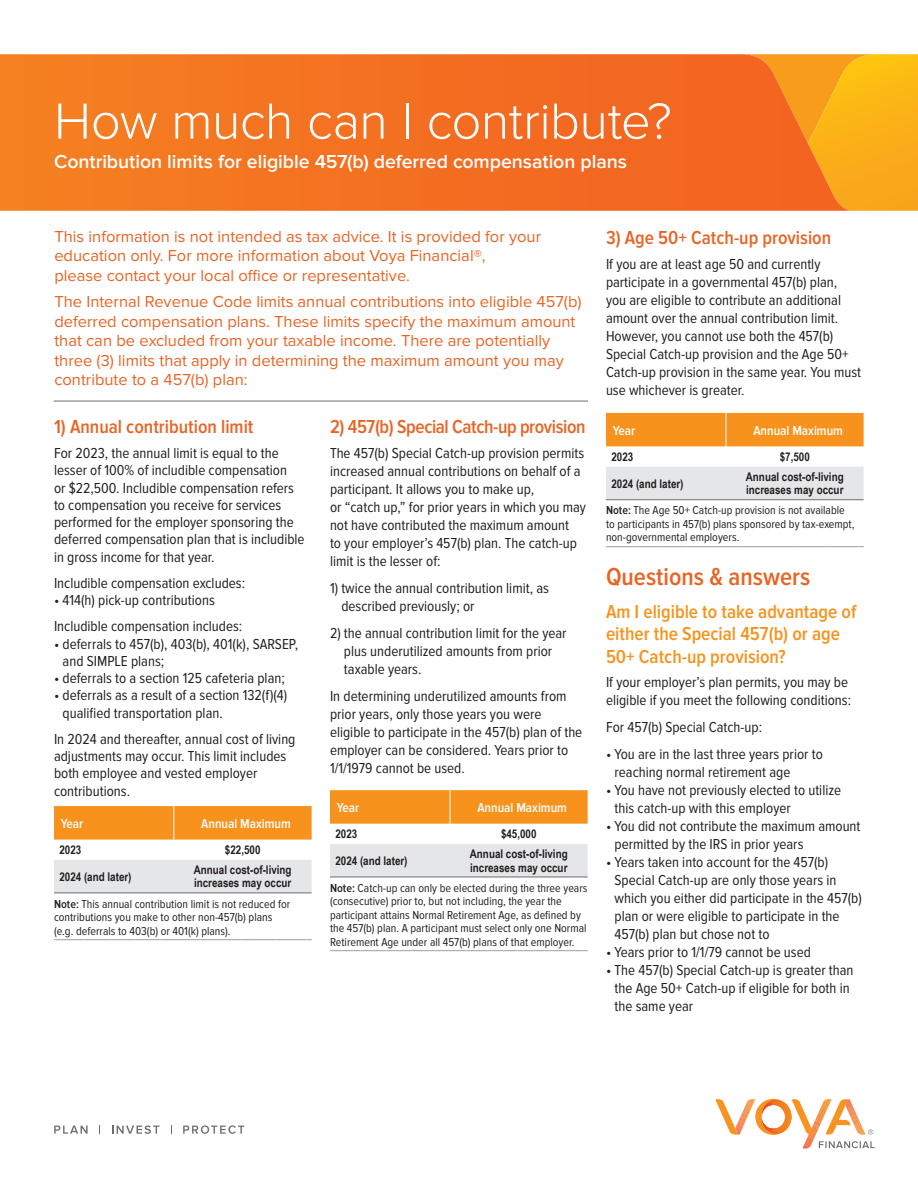
<style>
.page{position:relative;width:918px;height:1188px;background:#fff}
.page>*{position:absolute;margin:0;border:0;box-sizing:border-box;transform-origin:0 0}
.V-Title_K_O{font:300 52.5px "Proxima Nova";letter-spacing:-.01em;color:#fff}
.V-Subhead_Text{font:600 25.5px "Proxima Nova Cond";color:#e86424}
.V-Subhead_Text-2{font:600 19.5px/22.5px "Proxima Nova Cond";color:#f7931d}
.V-Subtitle_K_O{font:600 19.5px "Proxima Nova";color:#fff}
.V-Subhead_Text-3{font:600 19.5px "Proxima Nova Cond";color:#e86424}
.V-Subhead_Text-4{font:600 19.5px "Proxima Nova Cond";letter-spacing:-.02em;color:#e86424}
.V-Intro_Callout_Text{font:16.5px/19.5px "Proxima Nova";color:#e86424}
.V-Body_Text{font:15px/18px "Proxima Nova Cond";color:#231f20}
.V-Bulleted_Copy{font:15px/18px "Proxima Nova Cond";color:#231f20}
.V-Chart_Header_K_O{font:600 13.5px "Proxima Nova Cond";color:#fff}
.V-Legal_Footnote_Com{font:12px/13.5px "Proxima Nova Cond";color:#231f20}
.V-Chart_Side_Header{font:700 12px/13.5px "Arial Narrow";color:#231f20}
.V-Chart_Disclosure{font:12px "Proxima Nova Cond";color:#6c6d70}
.V-Legal_Footnote_Com-2{font:12px "Proxima Nova Cond";color:#6c6d70}
.s1{font-weight:600}
</style>
<div class="page">
<svg style="left:851px;top:54px;width:67px;height:157px;background:#fab117"></svg>
<svg style="left:0;top:54px;width:851px;height:157px;background:#f37421"></svg>
<div style="left:54px;top:806px;width:258px;height:34px;background:#f7931d"></div>
<div style="left:54px;top:860px;width:258px;height:33px;background:#e5e6e8"></div>
<hr style="left:54px;top:893px;width:120px;height:1px;background:#6c6d70">
<hr style="left:174px;top:893px;width:138px;height:1px;background:#6c6d70">
<hr style="left:173px;top:806px;width:1px;height:34px;background:#fff">
<div style="left:330px;top:790px;width:258px;height:34px;background:#f7931d"></div>
<div style="left:330px;top:844px;width:258px;height:33px;background:#e5e6e8"></div>
<hr style="left:330px;top:877px;width:120px;height:1px;background:#6c6d70">
<hr style="left:450px;top:877px;width:138px;height:1px;background:#6c6d70">
<hr style="left:450px;top:790px;width:1px;height:34px;background:#fff">
<div style="left:606px;top:413px;width:258px;height:33px;background:#f7931d"></div>
<div style="left:606px;top:467px;width:258px;height:32px;background:#e5e6e8"></div>
<hr style="left:606px;top:499px;width:120px;height:1px;background:#6c6d70">
<hr style="left:726px;top:499px;width:138px;height:1px;background:#6c6d70">
<hr style="left:726px;top:413px;width:1px;height:33px;background:#fff">
<hr style="left:54px;top:401px;width:534px;height:1px;background:#6c6d70">
<svg style="left:715px;top:1098px;width:160px;height:51px"></svg>
<svg style="left:54px;top:1126px;width:34px;height:8px"></svg>
<svg style="left:112px;top:1125px;width:47px;height:9px"></svg>
<svg style="left:183px;top:1125px;width:61px;height:9px"></svg>
<p class="V-Title_K_O" style="left:54px;top:91px;width:619px">How much can I contribute?</p>
<p class="V-Subtitle_K_O" style="left:54px;top:150px;width:575px">Contribution limits for eligible 457(b) deferred compensation plans</p>
<p class="V-Intro_Callout_Text" style="left:54px;top:227px;width:488px">This information is not intended as tax advice. It is provided for your education only. For more information about Voya Financial®,<br>please contact your local office or representative.</p>
<p class="V-Intro_Callout_Text" style="left:54px;top:292px;width:529px">The Internal Revenue Code limits annual contributions into eligible 457(b) deferred compensation plans. These limits specify the maximum amount that can be excluded from your taxable income. There are potentially three (3) limits that apply in determining the maximum amount you may contribute to a 457(b) plan:</p>
<p class="V-Subhead_Text-3" style="left:54px;top:416px;width:201px">1) Annual contribution limit</p>
<p class="V-Body_Text" style="left:54px;top:445px;width:252px;line-height:17.2px">For 2023, the annual limit is equal to the lesser of 100% of includible compensation<br>or $22,500. Includible compensation refers to compensation you receive for services performed for the employer sponsoring the deferred compensation plan that is includible in gross income for that year.</p>
<p class="V-Bulleted_Copy" style="left:54px;top:574px;width:193px">Includible compensation excludes:</p>
<p class="V-Bulleted_Copy" style="left:54px;top:591px;width:162px">• 414(h) pick-up contributions</p>
<p class="V-Bulleted_Copy" style="left:54px;top:618px;width:190px">Includible compensation includes:</p>
<p class="V-Bulleted_Copy" style="left:63px;top:635px;width:237px;line-height:17.2px;text-indent:-9px">• deferrals to 457(b), 403(b), 401(k), SARSEP, and SIMPLE plans;</p>
<p class="V-Bulleted_Copy" style="left:54px;top:669px;width:232px">• deferrals to a section 125 cafeteria plan;</p>
<p class="V-Body_Text" style="left:63px;top:687px;width:226px;line-height:17.2px;text-indent:-9px">• deferrals as a result of a section 132(f)(4) qualified transportation plan.</p>
<p class="V-Body_Text" style="left:54px;top:731px;width:243px;line-height:17.2px">In 2024 and thereafter, annual cost of living adjustments may occur. This limit includes both employee and vested employer contributions.</p>
<p class="V-Chart_Header_K_O" style="left:61px;top:816px;width:24px">Year</p>
<p class="V-Chart_Header_K_O" style="left:201px;top:816px;width:91px">Annual Maximum</p>
<p class="V-Chart_Side_Header" style="left:59px;top:843px;width:23px">2023</p>
<p class="V-Chart_Side_Header" style="left:225px;top:842px;width:37px">$22,500</p>
<p class="V-Chart_Side_Header" style="left:59px;top:869px;width:74px">2024 (and later)</p>
<p class="V-Chart_Side_Header" style="left:194px;top:862px;width:99px">Annual cost-of-living increases may occur</p>
<p class="V-Legal_Footnote_Com" style="left:54px;top:897px;width:238px"><span class="s1">Note:</span> This annual contribution limit is not reduced for contributions you make to other non-457(b) plans (e.g. deferrals to 403(b) or 401(k) plans).</p>
<p class="V-Chart_Disclosure" style="left:54px;top:928px;width:259px">___________________________________________________</p>
<p class="V-Subhead_Text-4" style="left:330px;top:416px;width:257px">2) 457(b) Special Catch-up provision</p>
<p class="V-Body_Text" style="left:330px;top:444px;width:258px">The 457(b) Special Catch-up provision permits increased annual contributions on behalf of a participant. It allows you to make up,<br>or “catch up,” for prior years in which you may not have contributed the maximum amount<br>to your employer’s 457(b) plan. The catch-up limit is the lesser of:</p>
<p class="V-Body_Text" style="left:341px;top:579px;width:209px;text-indent:-11px">1) twice the annual contribution limit, as described previously; or</p>
<p class="V-Body_Text" style="left:344px;top:624px;width:224px;text-indent:-14px">2) the annual contribution limit for the year plus underutilized amounts from prior taxable years.</p>
<p class="V-Body_Text" style="left:330px;top:687px;width:254px">In determining underutilized amounts from prior years, only those years you were eligible to participate in the 457(b) plan of the employer can be considered. Years prior to 1/1/1979 cannot be used.</p>
<p class="V-Chart_Header_K_O" style="left:337px;top:800px;width:24px">Year</p>
<p class="V-Chart_Header_K_O" style="left:477px;top:800px;width:91px">Annual Maximum</p>
<p class="V-Chart_Side_Header" style="left:335px;top:827px;width:23px">2023</p>
<p class="V-Chart_Side_Header" style="left:501px;top:826px;width:37px">$45,000</p>
<p class="V-Chart_Side_Header" style="left:335px;top:853px;width:74px">2024 (and later)</p>
<p class="V-Chart_Side_Header" style="left:470px;top:847px;width:99px">Annual cost-of-living increases may occur</p>
<p class="V-Legal_Footnote_Com" style="left:330px;top:881px;width:259px"><span class="s1">Note:</span> Catch-up can only be elected during the three years (consecutive) prior to, but not including, the year the participant attains Normal Retirement Age, as defined by the 457(b) plan. A participant must select only one Normal Retirement Age under all 457(b) plans of that employer.</p>
<p class="V-Chart_Disclosure" style="left:330px;top:939px;width:259px">___________________________________________________</p>
<p class="V-Subhead_Text-3" style="left:606px;top:227px;width:227px">3) Age 50+ Catch-up provision</p>
<p class="V-Body_Text" style="left:606px;top:255px;width:257px">If you are at least age 50 and currently participate in a governmental 457(b) plan, you are eligible to contribute an additional amount over the annual contribution limit.<br>However, you cannot use both the 457(b)<br>Special Catch-up provision and the Age 50+ Catch-up provision in the same year. You must use whichever is greater.</p>
<p class="V-Chart_Header_K_O" style="left:613px;top:423px;width:24px">Year</p>
<p class="V-Chart_Header_K_O" style="left:753px;top:423px;width:91px">Annual Maximum</p>
<p class="V-Chart_Side_Header" style="left:611px;top:449px;width:23px">2023</p>
<p class="V-Chart_Side_Header" style="left:780px;top:449px;width:32px">$7,500</p>
<p class="V-Chart_Side_Header" style="left:611px;top:476px;width:74px">2024 (and later)</p>
<p class="V-Chart_Side_Header" style="left:746px;top:469px;width:99px">Annual cost-of-living increases may occur</p>
<p class="V-Legal_Footnote_Com" style="left:606px;top:504px;width:250px"><span class="s1">Note:</span> The Age 50+ Catch-up provision is not available to participants in 457(b) plans sponsored by tax-exempt, non-governmental employers.</p>
<p class="V-Legal_Footnote_Com-2" style="left:606px;top:535px;width:259px">___________________________________________________</p>
<p class="V-Subhead_Text" style="left:606px;top:562px;width:206px">Questions &amp; answers</p>
<p class="V-Subhead_Text-2" style="left:606px;top:600px;width:252px">Am I eligible to take advantage of either the Special 457(b) or age<br>50+ Catch-up provision?</p>
<p class="V-Body_Text" style="left:606px;top:674px;width:247px">If your employer’s plan permits, you may be eligible if you meet the following conditions:</p>
<p class="V-Body_Text" style="left:606px;top:719px;width:158px">For 457(b) Special Catch-up:</p>
<p class="V-Bulleted_Copy" style="left:615px;top:746px;width:210px;text-indent:-9px">• You are in the last three years prior to reaching normal retirement age</p>
<p class="V-Bulleted_Copy" style="left:615px;top:782px;width:228px;text-indent:-9px">• You have not previously elected to utilize this catch-up with this employer</p>
<p class="V-Bulleted_Copy" style="left:615px;top:818px;width:247px;text-indent:-9px">• You did not contribute the maximum amount permitted by the IRS in prior years</p>
<p class="V-Bulleted_Copy" style="left:615px;top:854px;width:249px;text-indent:-9px">• Years taken into account for the 457(b)<br>Special Catch-up are only those years in which you either did participate in the 457(b) plan or were eligible to participate in the 457(b) plan but chose not to</p>
<p class="V-Bulleted_Copy" style="left:606px;top:944px;width:206px">• Years prior to 1/1/79 cannot be used</p>
<p class="V-Body_Text" style="left:615px;top:962px;width:241px;text-indent:-9px">• The 457(b) Special Catch-up is greater than the Age 50+ Catch-up if eligible for both in the same year</p>
</div>
